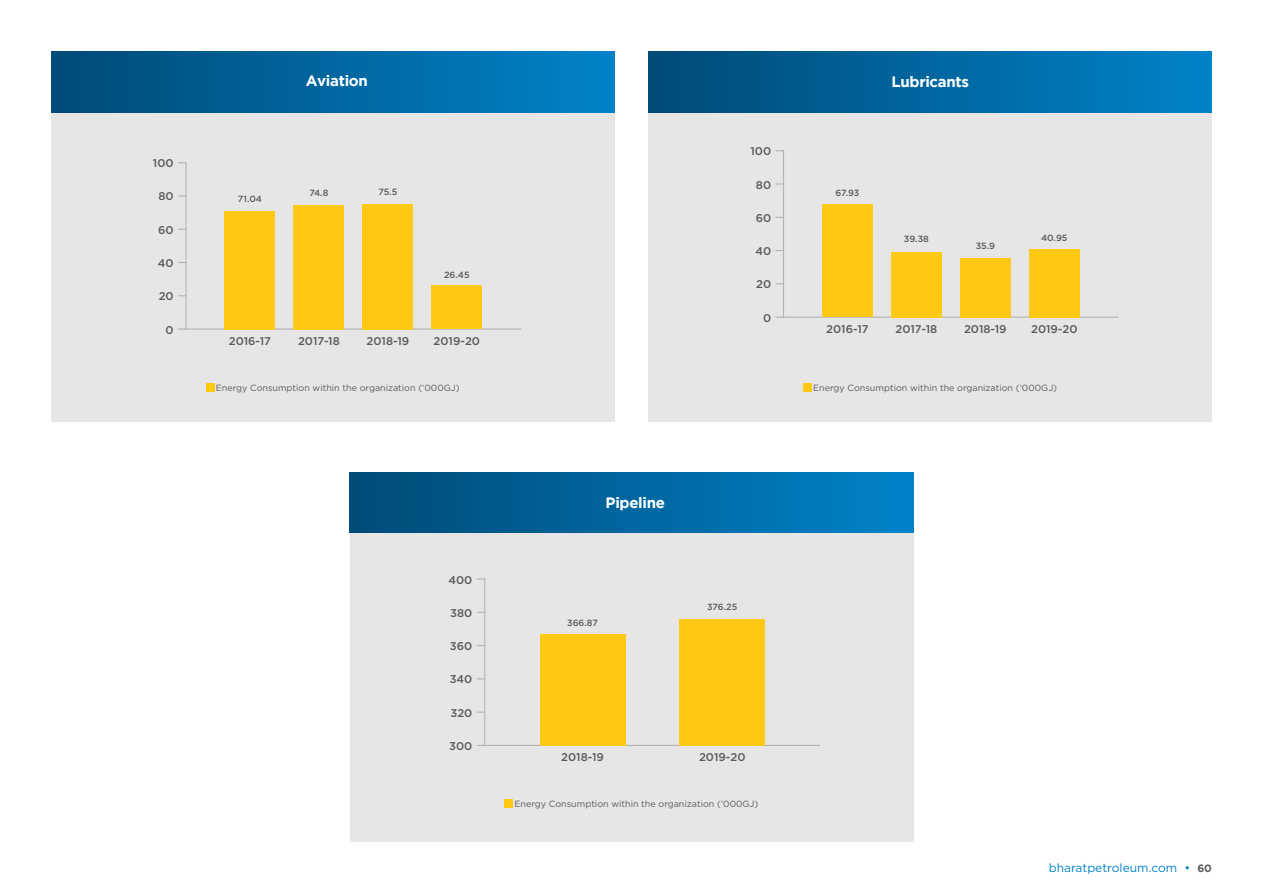
<style>
.page{position:relative;width:1263px;height:893px;background:#fff}
.page>*{position:absolute;margin:0;border:0;box-sizing:border-box;transform-origin:0 0}
.t1{font:700 15px "Gotham";letter-spacing:-.02em;color:#fff}
.t2{font:12px "Gotham";color:#0082c8}
.t3{font:500 11.25px "Gotham";color:#5a5a5a}
.t4{font:9px "Gotham";color:#5a5a5a}
.t5{font:500 9px "Gotham";letter-spacing:-.005em;color:#5a5a5a}
.s1{font-weight:700;font-size:10.5px;color:#5a5a5a}
</style>
<div class="page">
<div style="left:350px;top:480px;width:563px;height:362px;background:#e6e6e6"></div>
<div style="left:350px;top:472px;width:563px;height:61px;background:linear-gradient(to right,#004a77,#0082c9)"></div>
<div style="left:51px;top:59px;width:563px;height:362px;background:#e6e6e6"></div>
<div style="left:648px;top:59px;width:564px;height:362px;background:#e6e6e6"></div>
<div style="left:51px;top:52px;width:563px;height:60px;background:linear-gradient(to right,#004a77,#0082c9)"></div>
<div style="left:648px;top:52px;width:564px;height:60px;background:linear-gradient(to right,#004a77,#0082c9)"></div>
<div style="left:803px;top:383px;width:9px;height:8px;background:#ffc814"></div>
<div style="left:504px;top:799px;width:9px;height:9px;background:#ffc814"></div>
<svg style="left:477px;top:578px;width:7px;height:2px"></svg>
<hr style="left:484px;top:745px;width:336px;height:1px;background:#b4b4b4">
<hr style="left:484px;top:578px;width:1px;height:168px;background:#b4b4b4">
<div style="left:680px;top:619px;width:85px;height:127px;background:#ffc814"></div>
<div style="left:540px;top:634px;width:85px;height:112px;background:#ffc814"></div>
<svg style="left:775px;top:183px;width:8px;height:2px"></svg>
<hr style="left:783px;top:317px;width:336px;height:1px;background:#b4b4b4">
<hr style="left:783px;top:150px;width:1px;height:168px;background:#b4b4b4">
<div style="left:1029px;top:249px;width:50px;height:68px;background:#ffc814"></div>
<div style="left:960px;top:258px;width:51px;height:59px;background:#ffc814"></div>
<div style="left:891px;top:252px;width:51px;height:65px;background:#ffc814"></div>
<div style="left:822px;top:205px;width:51px;height:112px;background:#ffc814"></div>
<svg style="left:178px;top:195px;width:7px;height:2px"></svg>
<svg style="left:178px;top:328px;width:7px;height:2px"></svg>
<hr style="left:185px;top:328px;width:336px;height:2px;background:#b4b4b4">
<hr style="left:185px;top:162px;width:2px;height:168px;background:#b4b4b4">
<div style="left:206px;top:383px;width:8px;height:8px;background:#ffc814"></div>
<div style="left:432px;top:285px;width:50px;height:44px;background:#ffc814"></div>
<div style="left:363px;top:204px;width:50px;height:125px;background:#ffc814"></div>
<div style="left:294px;top:205px;width:50px;height:124px;background:#ffc814"></div>
<div style="left:225px;top:211px;width:50px;height:118px;background:#ffc814"></div>
<p class="t3" style="left:153px;top:156px;width:22px">100</p>
<p class="t3" style="left:158px;top:189px;width:17px">80</p>
<p class="t3" style="left:158px;top:222px;width:17px">60</p>
<p class="t3" style="left:158px;top:256px;width:17px">40</p>
<p class="t3" style="left:159px;top:289px;width:17px">20</p>
<p class="t3" style="left:166px;top:322px;width:10px">0</p>
<p class="t5" style="left:238px;top:193px;width:26px">71.04</p>
<h1 class="t1" style="left:306px;top:72px;width:64px">Aviation</h1>
<p class="t5" style="left:309px;top:187px;width:20px">74.8</p>
<p class="t5" style="left:378px;top:186px;width:20px">75.5</p>
<p class="t5" style="left:444px;top:268px;width:27px">26.45</p>
<p class="t3" style="left:229px;top:334px;width:44px">2016-17</p>
<p class="t3" style="left:298px;top:334px;width:43px">2017-18</p>
<p class="t3" style="left:367px;top:334px;width:44px">2018-19</p>
<p class="t3" style="left:434px;top:334px;width:48px">2019-20</p>
<p class="t4" style="left:216px;top:382px;width:245px">Energy Consumption within the organization (‘000GJ)</p>
<p class="t3" style="left:750px;top:144px;width:22px">100</p>
<p class="t3" style="left:756px;top:177px;width:17px">80</p>
<p class="t3" style="left:756px;top:210px;width:17px">60</p>
<p class="t3" style="left:755px;top:244px;width:17px">40</p>
<p class="t3" style="left:756px;top:277px;width:17px">20</p>
<p class="t3" style="left:763px;top:310px;width:10px">0</p>
<p class="t3" style="left:448px;top:572px;width:25px">400</p>
<p class="t3" style="left:450px;top:605px;width:24px">380</p>
<p class="t3" style="left:450px;top:639px;width:24px">360</p>
<p class="t3" style="left:450px;top:672px;width:24px">340</p>
<p class="t3" style="left:450px;top:705px;width:23px">320</p>
<p class="t3" style="left:449px;top:739px;width:25px">300</p>
<h1 class="t1" style="left:606px;top:494px;width:61px">Pipeline</h1>
<p class="t5" style="left:567px;top:616px;width:32px">366.87</p>
<p class="t5" style="left:707px;top:601px;width:32px">376.25</p>
<p class="t3" style="left:561px;top:750px;width:44px">2018-19</p>
<p class="t3" style="left:699px;top:750px;width:48px">2019-20</p>
<p class="t4" style="left:514px;top:798px;width:245px">Energy Consumption within the organization (‘000GJ)</p>
<h1 class="t1" style="left:891px;top:73px;width:79px">Lubricants</h1>
<p class="t5" style="left:835px;top:187px;width:26px">67.93</p>
<p class="t5" style="left:904px;top:233px;width:26px">39.38</p>
<p class="t5" style="left:976px;top:240px;width:21px">35.9</p>
<p class="t5" style="left:1041px;top:232px;width:28px">40.95</p>
<p class="t3" style="left:826px;top:322px;width:44px">2016-17</p>
<p class="t3" style="left:895px;top:322px;width:43px">2017-18</p>
<p class="t3" style="left:964px;top:322px;width:44px">2018-19</p>
<p class="t3" style="left:1031px;top:322px;width:48px">2019-20</p>
<p class="t4" style="left:813px;top:382px;width:245px">Energy Consumption within the organization (‘000GJ)</p>
<h2 class="t2" style="left:1049px;top:860px;width:165px">bharatpetroleum.com • <span class="s1">60</span></h2>
</div>
